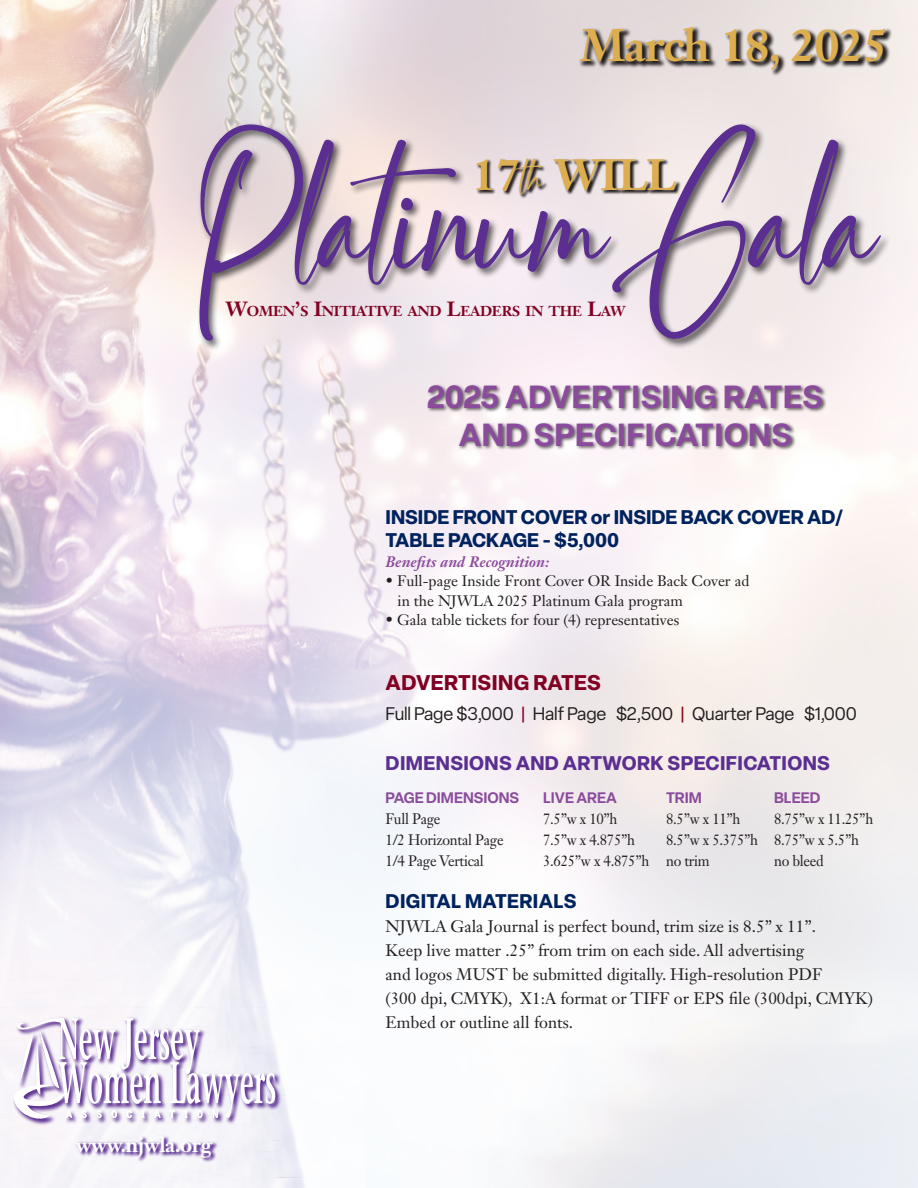
<style>
.page{position:relative;width:918px;height:1188px;background:#fff}
.page>*{position:absolute;margin:0;border:0;box-sizing:border-box;transform-origin:0 0}
.t1{font:132.3px "Handselled Demo";color:#5b2e91}
.t2{font:700 45px "Janson Text LT Std";letter-spacing:-.02em;color:#ddae4f}
.t3{font:700 43.2px "Janson Text LT Std";color:#ddae51}
.t4{font:600 31.5px "Elza";letter-spacing:.02em;color:#8b4b9d}
.t5{font:700 21px "Elza";letter-spacing:.02em;color:#820123}
.t6{font:700 21px "Janson Text LT Std";letter-spacing:-.02em;color:#fff}
.t7{font:700 19.5px/23.4px "Elza";color:#00235e}
.t8{font:700 19.5px "Elza";letter-spacing:.02em;color:#5b2e91}
.t9{font:700 19.5px "Elza";letter-spacing:.02em;color:#00235e}
.t10{font:18px "Elza";letter-spacing:-.01em;color:#231f20}
.t11{font:16.5px "Janson Text LT Std";color:#231f20}
.t12{font:15px/19.5px "Janson Text LT Std";color:#231f20}
.t13{font:15px "Janson Text LT Std";color:#231f20;scale:.95 1}
.t14{font:15px "Janson Text LT Std";letter-spacing:-.02em;color:#231f20;scale:.95 1}
.t15{font:600 15px "Elza";color:#8b4b9d}
.t16{font:italic 700 15px "Janson Text LT Std";color:#8b4b9d}
.t17{font:700 14.1px "Janson Text LT Std";letter-spacing:-.015em;color:#820123}
.s1{font-family:"Handselled Demo";font-weight:400;font-size:32.4px}
.s2{font-size:20.25px}
.s3{color:#820123}
</style>
<div class="page">
<img style="left:0;top:0;width:918px;height:1188px">
<svg style="left:12px;top:1017px;width:270px;height:109px"></svg>
<svg style="left:12px;top:1017px;width:263px;height:107px"></svg>
<svg style="left:75px;top:1135px;width:144px;height:28px"></svg>
<svg style="left:579px;top:26px;width:313px;height:51px;background:#a9a2a2"></svg>
<div style="left:197px;top:123px;width:694px;height:229px;background:#231f20;opacity:.75"></div>
<div style="left:427px;top:384px;width:400px;height:67px;background:#231f20;opacity:.75"></div>
<h2 class="t2" style="left:580px;top:16px;width:309px">March 18, 2025</h2>
<h1 class="t1" style="left:193px;top:145px;width:684px">PlatinumGala</h1>
<h3 class="t3" style="left:472px;top:147px;width:206px">17<span class="s1">th</span> WILL</h3>
<p class="t17" style="left:225px;top:302px;width:402px"><span class="s2">W</span>OMEN<span class="s2">’</span>S <span class="s2">I</span>NITIATIVE AND <span class="s2">L</span>EADERS IN THE <span class="s2">L</span>AW</p>
<p class="t4" style="left:428px;top:374px;width:396px">2025 ADVERTISING RATES</p>
<p class="t4" style="left:459px;top:412px;width:334px">AND SPECIFICATIONS</p>
<p class="t7" style="left:386px;top:505px;width:460px">INSIDE FRONT COVER or INSIDE BACK COVER AD/<br>TABLE PACKAGE - $5,000</p>
<p class="t16" style="left:386px;top:552px;width:165px">Benefits and Recognition:</p>
<p class="t12" style="left:398px;top:571px;width:353px;text-indent:-12px">• Full-page Inside Front Cover OR Inside Back Cover ad in the NJWLA 2025 Platinum Gala program</p>
<p class="t12" style="left:386px;top:610px;width:295px">• Gala table tickets for four (4) representatives</p>
<p class="t6" style="left:76px;top:1131px;width:138px">www.njwla.org</p>
<p class="t5" style="left:386px;top:667px;width:217px">ADVERTISING RATES</p>
<p class="t10" style="left:386px;top:701px;width:473px">Full Page $3,000 <span class="s3">|</span> Half Page $2,500 <span class="s3">|</span> Quarter Page $1,000</p>
<p class="t8" style="left:386px;top:749px;width:446px">DIMENSIONS AND ARTWORK SPECIFICATIONS</p>
<p class="t15" style="left:386px;top:787px;width:135px">PAGE DIMENSIONS</p>
<p class="t15" style="left:543px;top:787px;width:75px">LIVE AREA</p>
<p class="t15" style="left:666px;top:787px;width:37px">TRIM</p>
<p class="t15" style="left:774px;top:787px;width:48px">BLEED</p>
<p class="t14" style="left:386px;top:809px;width:59px">Full Page</p>
<p class="t13" style="left:543px;top:809px;width:80px">7.5”w x 10”h</p>
<p class="t13" style="left:666px;top:809px;width:80px">8.5”w x 11”h</p>
<p class="t13" style="left:774px;top:809px;width:106px">8.75”w x 11.25”h</p>
<p class="t14" style="left:386px;top:830px;width:126px">1/2 Horizontal Page</p>
<p class="t13" style="left:543px;top:830px;width:98px">7.5”w x 4.875”h</p>
<p class="t13" style="left:666px;top:830px;width:205px">8.5”w x 5.375”h 8.75”w x 5.5”h</p>
<p class="t14" style="left:386px;top:851px;width:105px">1/4 Page Vertical</p>
<p class="t14" style="left:543px;top:851px;width:177px">3.625”w x 4.875”h no trim</p>
<p class="t13" style="left:774px;top:851px;width:54px">no bleed</p>
<p class="t9" style="left:386px;top:887px;width:192px">DIGITAL MATERIALS</p>
<p class="t11" style="left:386px;top:916px;width:432px">NJWLA Gala Journal is perfect bound, trim size is 8.5” x 11”.</p>
<p class="t11" style="left:386px;top:940px;width:420px">Keep live matter .25” from trim on each side. All advertising</p>
<p class="t11" style="left:386px;top:964px;width:438px">and logos MUST be submitted digitally. High-resolution PDF</p>
<p class="t11" style="left:386px;top:988px;width:489px">(300 dpi, CMYK), X1:A format or TIFF or EPS file (300dpi, CMYK)</p>
<p class="t11" style="left:386px;top:1012px;width:189px">Embed or outline all fonts.</p>
</div>
